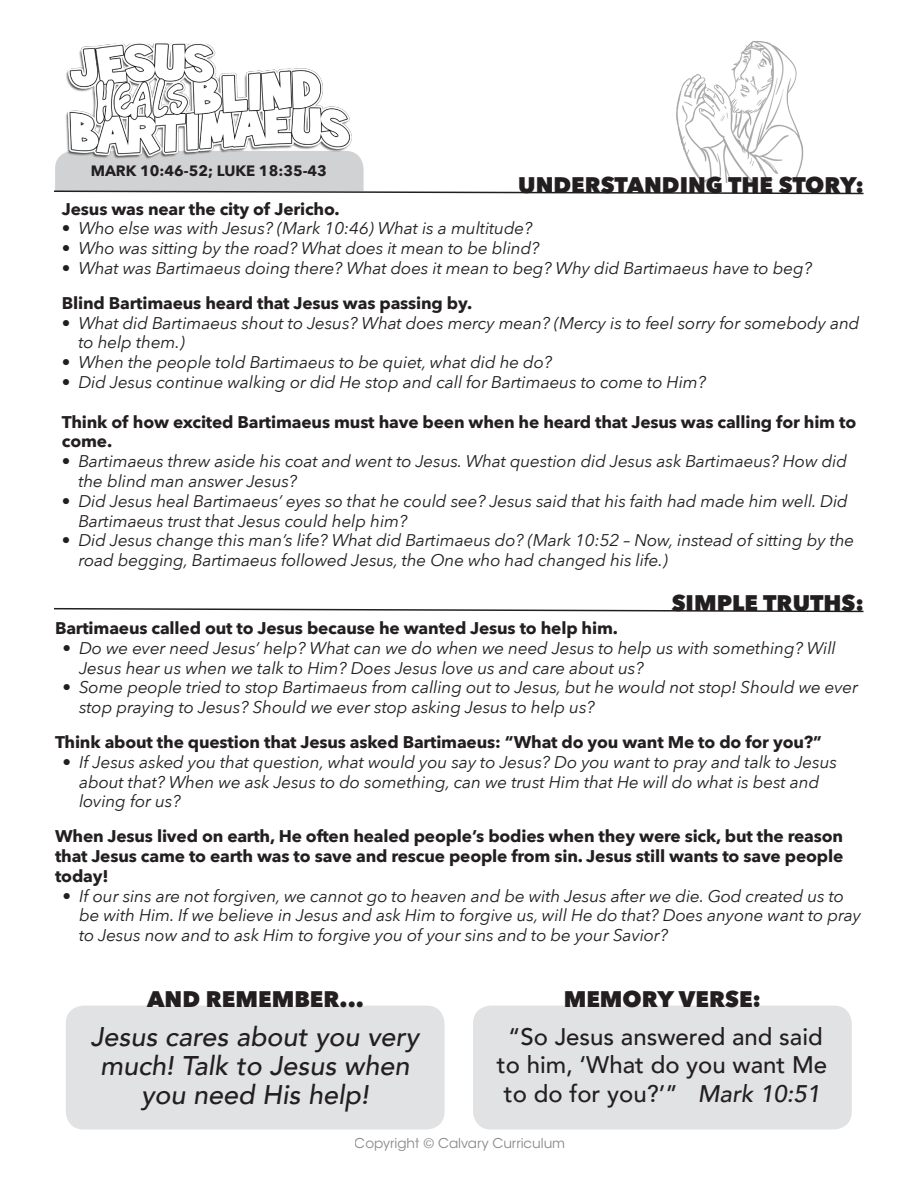
<style>
.page{position:relative;width:918px;height:1188px;background:#fff}
.page>*{position:absolute;margin:0;border:0;box-sizing:border-box;transform-origin:0 0}
.t1{font:italic 500 27px/28.8px "Avenir";color:#231f20;text-align:center}
.t2{font:500 24px/28.8px "Avenir";color:#231f20;text-align:center}
.t3{font:800 22.5px "Avenir Next";color:#231f20}
.t4{font:italic 16.95px/19.8px "Avenir Next";letter-spacing:-.01em;color:#231f20}
.t5{font:700 16.95px/19.8px "Avenir Next";letter-spacing:-.01em;color:#231f20}
.t6{font:700 15px "Avenir Next";color:#231f20}
.t7{font:13.5px "ITC Avant Garde Std";color:#636366}
.s1{font-weight:600;font-style:normal}
.s2{font-style:italic}
.s3{font-family:"Oasis C Dfont"}
</style>
<div class="page">
<img style="left:676px;top:40px;width:128px;height:142px">
<div style="left:55px;top:151px;width:309px;height:78px;background:#d1d2d4;border-radius:18px"></div>
<img style="left:57px;top:43px;width:304px;height:117px">
<div style="left:66px;top:1006px;width:379px;height:124px;background:#e1e2e4;border-radius:18px"></div>
<div style="left:54px;top:191px;width:809px;height:394px;background:#fff"></div>
<svg style="left:54px;top:190px;width:810px;height:5px"></svg>
<svg style="left:54px;top:607px;width:810px;height:6px"></svg>
<div style="left:473px;top:1006px;width:379px;height:124px;background:#e1e2e4;border-radius:18px"></div>
<p class="t6" style="left:91px;top:161px;width:238px">MARK 10:46-52; LUKE 18:35-43</p>
<h3 class="t3" style="left:518px;top:170px;width:347px">UNDERSTANDING THE STORY:</h3>
<p class="t5" style="left:62px;top:199px;width:279px">Jesus was near the city of Jericho.</p>
<p class="t4" style="left:62px;top:219px;width:472px">• Who else was with Jesus? (Mark 10:46) What is a multitude?</p>
<p class="t4" style="left:62px;top:239px;width:479px">• Who was sitting by the road? What does it mean to be blind?</p>
<p class="t4" style="left:62px;top:259px;width:752px">• What was Bartimaeus doing there? What does it mean to beg? Why did Bartimaeus have to beg?</p>
<p class="t5" style="left:62px;top:293px;width:412px">Blind Bartimaeus heard that Jesus was passing by.</p>
<p class="t4" style="left:78px;top:313px;width:783px;text-indent:-16px">• What did Bartimaeus shout to Jesus? What does mercy mean? (Mercy is to feel sorry for somebody and to help them.)</p>
<p class="t4" style="left:62px;top:353px;width:492px">• When the people told Bartimaeus to be quiet, what did he do?</p>
<p class="t4" style="left:62px;top:373px;width:646px">• Did Jesus continue walking or did He stop and call for Bartimaeus to come to Him?</p>
<p class="t5" style="left:62px;top:412px;width:796px">Think of how excited Bartimaeus must have been when he heard that Jesus was calling for him to come.</p>
<p class="t4" style="left:78px;top:452px;width:770px;text-indent:-16px">• Bartimaeus threw aside his coat and went to Jesus. What question did Jesus ask Bartimaeus? How did the blind man answer Jesus?</p>
<p class="t4" style="left:78px;top:491px;width:771px;text-indent:-16px">• Did Jesus heal Bartimaeus’ eyes so that he could see? Jesus said that his faith had made him well. Did<br>Bartimaeus trust that Jesus could help him?</p>
<p class="t4" style="left:78px;top:531px;width:778px;text-indent:-16px">• Did Jesus change this man’s life? What did Bartimaeus do? (Mark 10:52 – Now, instead of sitting by the road begging, Bartimaeus followed Jesus, the One who had changed his life.)</p>
<h3 class="t3" style="left:672px;top:588px;width:194px">SIMPLE TRUTHS:</h3>
<p class="t5" style="left:55px;top:619px;width:564px">Bartimaeus called out to Jesus because he wanted Jesus to help him.</p>
<p class="t4" style="left:79px;top:638px;width:758px;text-indent:-16px"><span class="s1">•</span> Do we ever need Jesus’ help? What can we do when we need Jesus to help us with something? Will<br>Jesus hear us when we talk to Him? Does Jesus love us and care about us?</p>
<p class="t4" style="left:79px;top:678px;width:781px;text-indent:-16px">• Some people tried to stop Bartimaeus from calling out to Jesus, but he would not stop! Should we ever stop praying to Jesus? Should we ever stop asking Jesus to help us?</p>
<p class="t5" style="left:55px;top:733px;width:768px">Think about the question that Jesus asked Bartimaeus: “What do you want Me to do for you?”</p>
<p class="t4" style="left:79px;top:752px;width:760px;text-indent:-16px">• If Jesus asked you that question, what would you say to Jesus? Do you want to pray and talk to Jesus about that? When we ask Jesus to do something, can we trust Him that He will do what is best and loving for us?</p>
<p class="t5" style="left:55px;top:827px;width:790px;text-align:justify">When Jesus lived on earth, He often healed people’s bodies when they were sick, but the reason that Jesus came to earth was to save and rescue people from sin. Jesus still wants to save people today!</p>
<p class="t4" style="left:79px;top:886px;width:784px;text-indent:-16px"><span class="s1">•</span> If our sins are not forgiven, we cannot go to heaven and be with Jesus after we die. God created us to be with Him. If we believe in Jesus and ask Him to forgive us, will He do that? Does anyone want to pray to Jesus now and to ask Him to forgive you of your sins and to be your Savior?</p>
<h3 class="t3" style="left:147px;top:984px;width:218px">AND REMEMBER...</h3>
<h3 class="t3" style="left:564px;top:984px;width:199px">MEMORY VERSE:</h3>
<h1 class="t1" style="left:90px;top:1023px;width:330px">Jesus cares about you very much! Talk to Jesus when you need His help!</h1>
<h2 class="t2" style="left:497px;top:1023px;width:332px">“So Jesus answered and said to him, ‘What do you want Me to do for you?’” <span class="s2">Mark 10:51</span></h2>
<p class="t7" style="left:355px;top:1135px;width:212px">Copyright <span class="s3">a</span> Calvary Curriculum</p>
</div>
